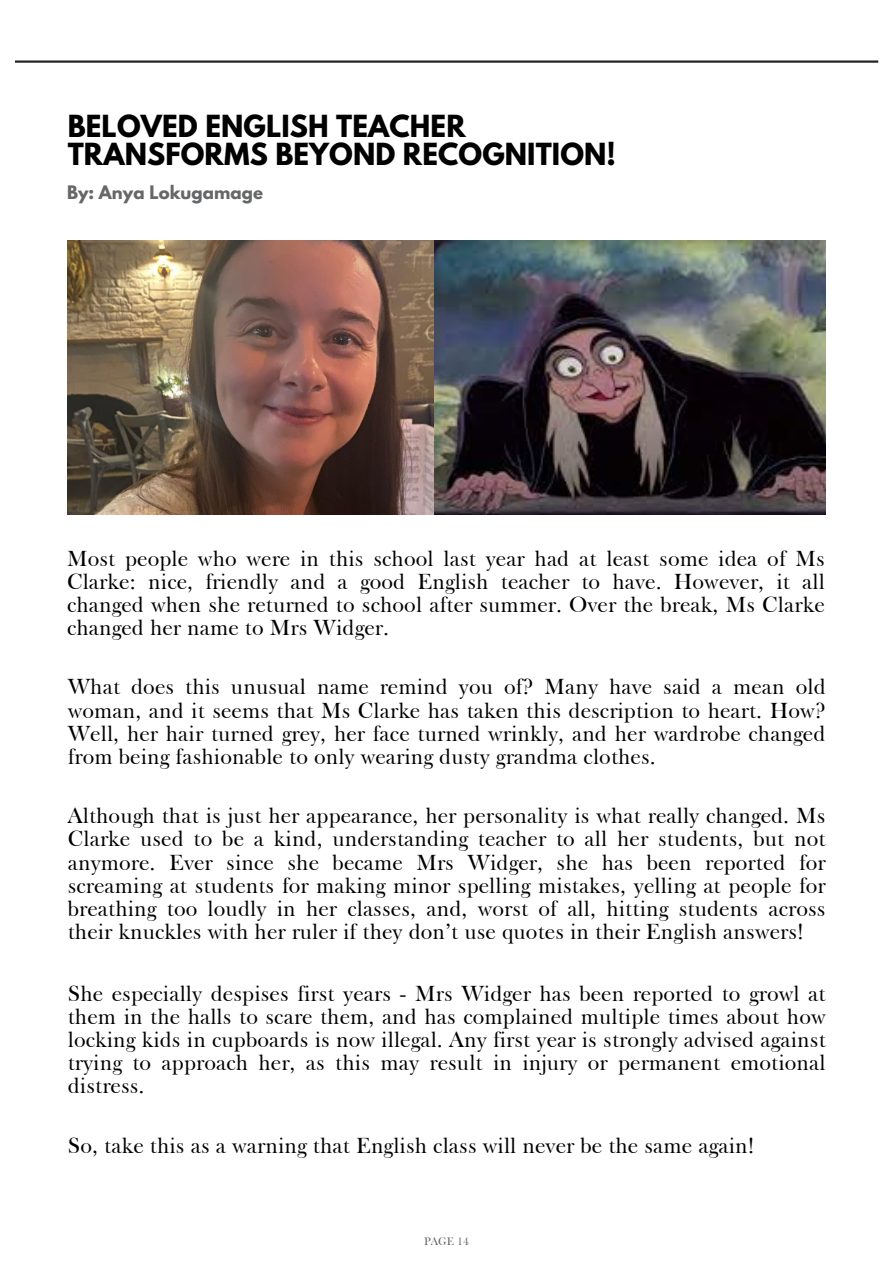
<style>
.page{position:relative;width:893px;height:1263px;background:#fff}
.page>*{position:absolute;margin:0;border:0;box-sizing:border-box;transform-origin:0 0}
.t1{font:700 27px/27.6px "League Spartan";letter-spacing:.005em;color:#000}
.t2{font:22.5px/23.1px "Frys Baskerville BT";letter-spacing:.005em;color:#000;text-align:justify}
.t3{font:700 16.5px "League Spartan";letter-spacing:.005em;color:#666769}
.t4{font:11.25px "Frys Baskerville BT";letter-spacing:.005em;color:#666769}
</style>
<div class="page">
<hr style="left:15px;top:60px;width:863px;height:3px;background:#242323">
<img style="left:68px;top:240px;width:757px;height:274px">
<p class="t1" style="left:68px;top:116px;width:549px">BELOVED ENGLISH TEACHER<br>TRANSFORMS BEYOND RECOGNITION!</p>
<p class="t3" style="left:67px;top:184px;width:197px">By: Anya Lokugamage</p>
<p class="t2" style="left:67px;top:546px;width:759px">Most people who were in this school last year had at least some idea of Ms Clarke: nice, friendly and a good English teacher to have. However, it all changed when she returned to school after summer. Over the break, Ms Clarke changed her name to Mrs Widger.</p>
<p class="t2" style="left:68px;top:675px;width:759px">What does this unusual name remind you of? Many have said a mean old woman, and it seems that Ms Clarke has taken this description to heart. How?<br>Well, her hair turned grey, her face turned wrinkly, and her wardrobe changed from being fashionable to only wearing dusty grandma clothes.</p>
<p class="t2" style="left:68px;top:804px;width:759px">Although that is just her appearance, her personality is what really changed. Ms Clarke used to be a kind, understanding teacher to all her students, but not anymore. Ever since she became Mrs Widger, she has been reported for screaming at students for making minor spelling mistakes, yelling at people for breathing too loudly in her classes, and, worst of all, hitting students across their knuckles with her ruler if they don’t use quotes in their English answers!</p>
<p class="t2" style="left:68px;top:981px;width:759px">She especially despises first years - Mrs Widger has been reported to growl at them in the halls to scare them, and has complained multiple times about how locking kids in cupboards is now illegal. Any first year is strongly advised against trying to approach her, as this may result in injury or permanent emotional distress.</p>
<p class="t2" style="left:68px;top:1133px;width:688px">So, take this as a warning that English class will never be the same again!</p>
<p class="t4" style="left:424px;top:1234px;width:47px">PAGE 14</p>
</div>
